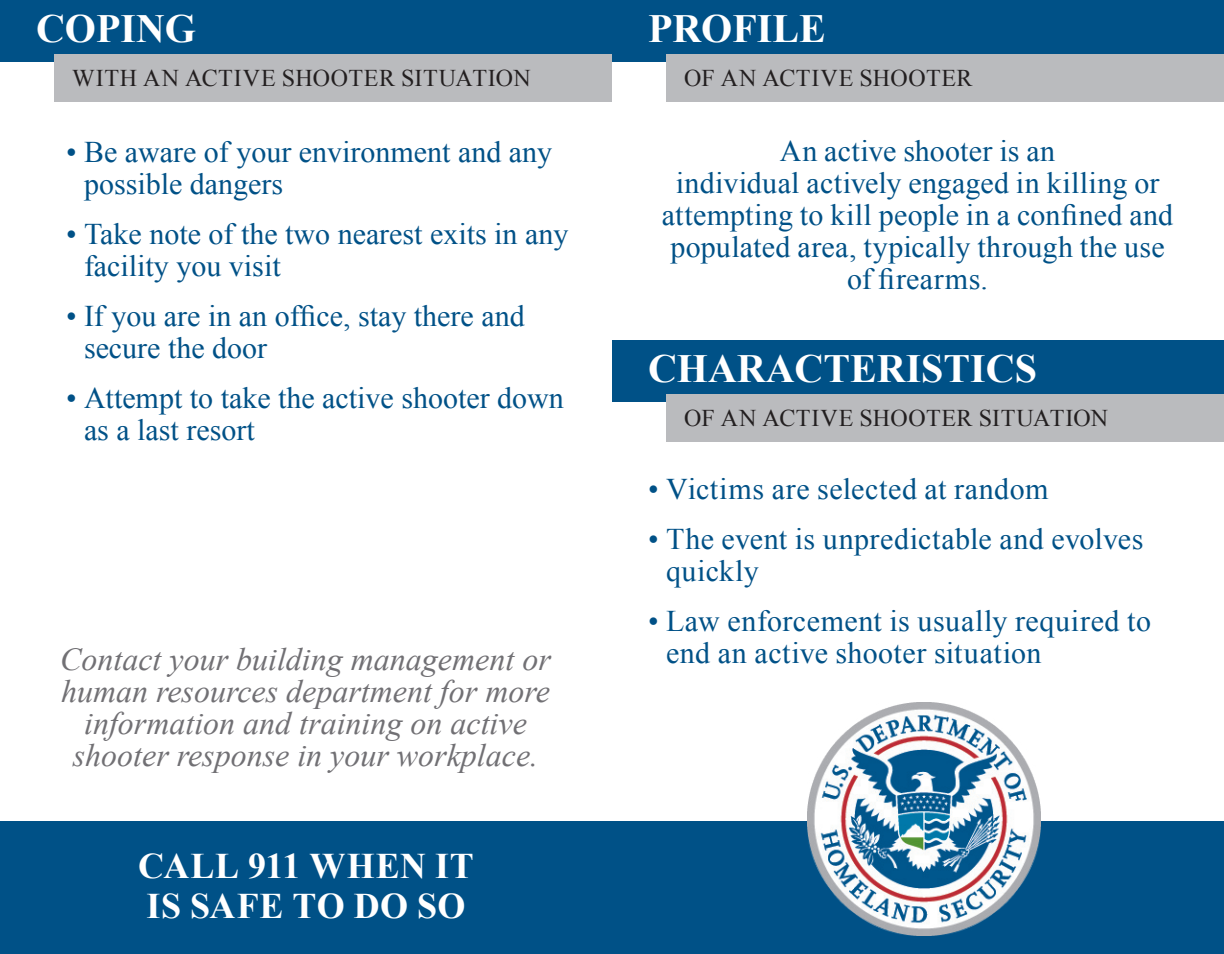
<style>
.page{position:relative;width:1224px;height:954px;background:#fff}
.page>*{position:absolute;margin:0;border:0;box-sizing:border-box;transform-origin:0 0}
.t1{font:700 40px "Times New Roman";color:#fff}
.t2{font:700 36px/40px "Times New Roman";letter-spacing:.01em;color:#fff}
.t3{font:italic 32px/32px "Times New Roman";color:#717074;text-align:center}
.t4{font:30px/32px "Times New Roman";color:#005187}
.t5{font:30px "Times New Roman";letter-spacing:.02em;color:#005187}
.t6{font:24px "Times New Roman";letter-spacing:.02em;color:#231f20}
</style>
<div class="page">
<div style="left:612px;top:0;width:612px;height:62px;background:#005187"></div>
<div style="left:0;top:0;width:612px;height:62px;background:#005187"></div>
<div style="left:54px;top:54px;width:558px;height:48px;background:#babbbe"></div>
<div style="left:666px;top:54px;width:558px;height:48px;background:#babbbe"></div>
<div style="left:612px;top:340px;width:612px;height:62px;background:#005187"></div>
<div style="left:0;top:821px;width:1224px;height:133px;background:#005187"></div>
<div style="left:666px;top:394px;width:558px;height:48px;background:#babbbe"></div>
<img style="left:807px;top:702px;width:234px;height:233px">
<p class="t1" style="left:36px;top:1px;width:161px">COPING</p>
<p class="t6" style="left:72px;top:62px;width:460px">WITH AN ACTIVE SHOOTER SITUATION</p>
<p class="t4" style="left:84px;top:135px;width:470px;text-indent:-18px">• Be aware of your environment and any possible dangers</p>
<p class="t4" style="left:84px;top:217px;width:486px;text-indent:-18px">• Take note of the two nearest exits in any facility you visit</p>
<p class="t4" style="left:84px;top:299px;width:442px;text-indent:-18px">• If you are in an office, stay there and secure the door</p>
<p class="t4" style="left:84px;top:381px;width:481px;text-indent:-18px">• Attempt to take the active shooter down as a last resort</p>
<p class="t1" style="left:648px;top:1px;width:179px">PROFILE</p>
<p class="t6" style="left:684px;top:62px;width:290px">OF AN ACTIVE SHOOTER</p>
<p class="t4" style="left:662px;top:134px;width:513px;text-align:center">An active shooter is an<br>individual actively engaged in killing or attempting to kill people in a confined and populated area, typically through the use of firearms.</p>
<p class="t1" style="left:648px;top:341px;width:390px">CHARACTERISTICS</p>
<p class="t6" style="left:684px;top:402px;width:426px">OF AN ACTIVE SHOOTER SITUATION</p>
<p class="t5" style="left:648px;top:469px;width:402px">• Victims are selected at random</p>
<p class="t4" style="left:666px;top:522px;width:479px;text-indent:-18px">• The event is unpredictable and evolves quickly</p>
<p class="t5" style="left:648px;top:601px;width:505px">• Law enforcement is usually required to</p>
<p class="t3" style="left:60px;top:643px;width:492px">Contact your building management or</p>
<p class="t4" style="left:666px;top:636px;width:377px">end an active shooter situation</p>
<p class="t3" style="left:61px;top:675px;width:490px">human resources department for more information and training on active shooter response in your workplace.</p>
<p class="t2" style="left:138px;top:845px;width:337px">CALL 911 WHEN IT<br>IS SAFE TO DO SO</p>
</div>
